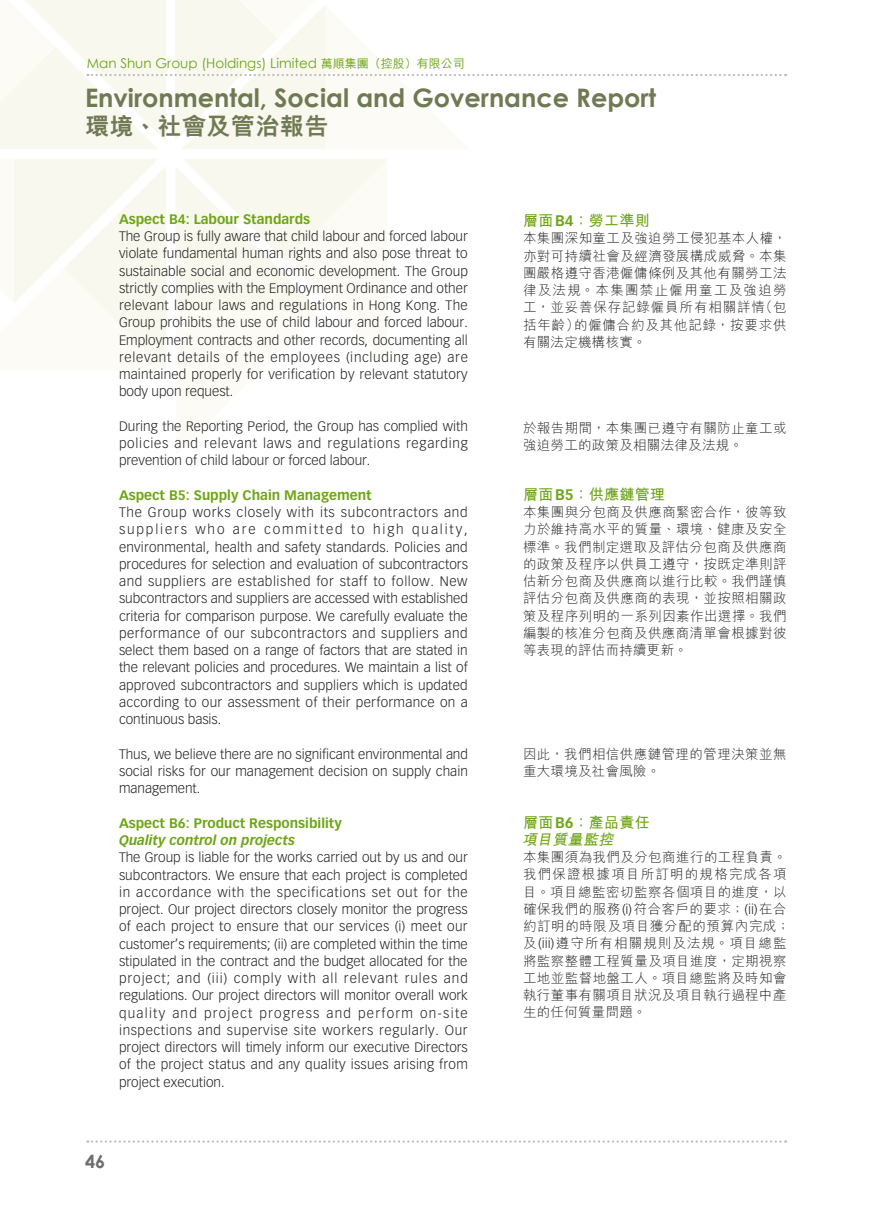
<style>
.page{position:relative;width:893px;height:1212px;background:#fff}
.page>*{position:absolute;margin:0;border:0;box-sizing:border-box;transform-origin:0 0}
.t1{font:700 25.5px "Century Gothic";color:#6f7a53}
.t2{font:800 24px "M Hei HK";letter-spacing:.02em;color:#6f7a53}
.t3{font:700 18px "Century Gothic";color:#6c6d70}
.t4{font:700 15px/17.2px "M Hei HK";letter-spacing:.02em;color:#6ea516}
.t5{font:300 13.5px/17.2px "Vectora LT Std";letter-spacing:.005em;color:#231f20;text-align:justify}
.t6{font:300 13.5px/17.2px "M Hei HK";letter-spacing:.03em;color:#231f20}
.t7{font:700 13.5px "Vectora LT Std";color:#6ea516}
.t8{font:13.5px "Century Gothic";color:#6ea516}
.t9{font:italic 700 13.5px "Vectora LT Std";color:#6ea516}
.s1{font-family:"M Hei HK";font-weight:500;font-size:12px}
.s2{font-family:"Vectora LT Std"}
.s3{font-style:italic}
</style>
<div class="page">
<svg style="left:14px;top:159px;width:152px;height:211px"></svg>
<div style="left:176px;top:159px;width:211px;height:152px;background:#f8f8ef"></div>
<svg style="left:87px;top:1140px;width:699px;height:2px"></svg>
<svg style="left:0;top:0;width:786px;height:149px"></svg>
<p class="t8" style="left:87px;top:54px;width:380px">Man Shun Group (Holdings) Limited <span class="s1">萬順集團（控股）有限公司</span></p>
<h1 class="t1" style="left:85px;top:78px;width:573px">Environmental, Social and Governance Report</h1>
<h2 class="t2" style="left:85px;top:115px;width:245px">環境、社會及管治報告</h2>
<p class="t7" style="left:119px;top:211px;width:193px">Aspect B4: Labour Standards</p>
<p class="t5" style="left:119px;top:228px;width:350px">The Group is fully aware that child labour and forced labour violate fundamental human rights and also pose threat to sustainable social and economic development. The Group strictly complies with the Employment Ordinance and other relevant labour laws and regulations in Hong Kong. The Group prohibits the use of child labour and forced labour.<br>Employment contracts and other records, documenting all relevant details of the employees (including age) are maintained properly for verification by relevant statutory body upon request.</p>
<p class="t5" style="left:119px;top:418px;width:350px">During the Reporting Period, the Group has complied with policies and relevant laws and regulations regarding prevention of child labour or forced labour.</p>
<p class="t7" style="left:119px;top:487px;width:254px">Aspect B5: Supply Chain Management</p>
<p class="t5" style="left:119px;top:504px;width:350px">The Group works closely with its subcontractors and suppliers who are committed to high quality, environmental, health and safety standards. Policies and procedures for selection and evaluation of subcontractors and suppliers are established for staff to follow. New subcontractors and suppliers are accessed with established criteria for comparison purpose. We carefully evaluate the performance of our subcontractors and suppliers and select them based on a range of factors that are stated in the relevant policies and procedures. We maintain a list of approved subcontractors and suppliers which is updated according to our assessment of their performance on a continuous basis.</p>
<p class="t5" style="left:119px;top:745px;width:350px">Thus, we believe there are no significant environmental and social risks for our management decision on supply chain management.</p>
<p class="t7" style="left:119px;top:815px;width:224px">Aspect B6: Product Responsibility</p>
<p class="t9" style="left:119px;top:832px;width:177px">Quality control on projects</p>
<p class="t5" style="left:119px;top:849px;width:350px">The Group is liable for the works carried out by us and our subcontractors. We ensure that each project is completed in accordance with the specifications set out for the project. Our project directors closely monitor the progress of each project to ensure that our services (i) meet our customer’s requirements; (ii) are completed within the time stipulated in the contract and the budget allocated for the project; and (iii) comply with all relevant rules and regulations. Our project directors will monitor overall work quality and project progress and perform on-site inspections and supervise site workers regularly. Our project directors will timely inform our executive Directors of the project status and any quality issues arising from project execution.</p>
<h3 class="t3" style="left:85px;top:1148px;width:22px">46</h3>
<p class="t4" style="left:523px;top:211px;width:128px">層面<span class="s2">B4</span>：勞工準則</p>
<p class="t6" style="left:523px;top:229px;width:265px;text-align:justify">本集團深知童工及強迫勞工侵犯基本人權，亦對可持續社會及經濟發展構成威脅。本集團嚴格遵守香港僱傭條例及其他有關勞工法律及法規。本集團禁止僱用童工及強迫勞工，並妥善保存記錄僱員所有相關詳情（包括年齡）的僱傭合約及其他記錄，按要求供有關法定機構核實。</p>
<p class="t6" style="left:523px;top:419px;width:265px">於報告期間，本集團已遵守有關防止童工或強迫勞工的政策及相關法律及法規。</p>
<p class="t4" style="left:523px;top:484px;width:143px">層面<span class="s2">B5</span>：供應鏈管理</p>
<p class="t6" style="left:523px;top:503px;width:265px;text-align:justify">本集團與分包商及供應商緊密合作，彼等致力於維持高水平的質量、環境、健康及安全標準。我們制定選取及評估分包商及供應商的政策及程序以供員工遵守，按既定準則評估新分包商及供應商以進行比較。我們謹慎評估分包商及供應商的表現，並按照相關政策及程序列明的一系列因素作出選擇。我們編製的核准分包商及供應商清單會根據對彼等表現的評估而持續更新。</p>
<p class="t6" style="left:523px;top:745px;width:265px">因此，我們相信供應鏈管理的管理決策並無重大環境及社會風險。</p>
<p class="t4" style="left:522px;top:812px;width:129px">層面<span class="s2">B6</span>：產品責任<span class="s3">項目質量監控</span></p>
<p class="t6" style="left:523px;top:848px;width:269px">本集團須為我們及分包商進行的工程負責。我們保證根據項目所訂明的規格完成各項目。項目總監密切監察各個項目的進度，以確保我們的服務<span class="s2">(i)</span>符合客戶的要求；<span class="s2">(ii)</span>在合約訂明的時限及項目獲分配的預算內完成；及<span class="s2">(iii)</span>遵守所有相關規則及法規。項目總監將監察整體工程質量及項目進度，定期視察工地並監督地盤工人。項目總監將及時知會執行董事有關項目狀況及項目執行過程中產生的任何質量問題。</p>
</div>
